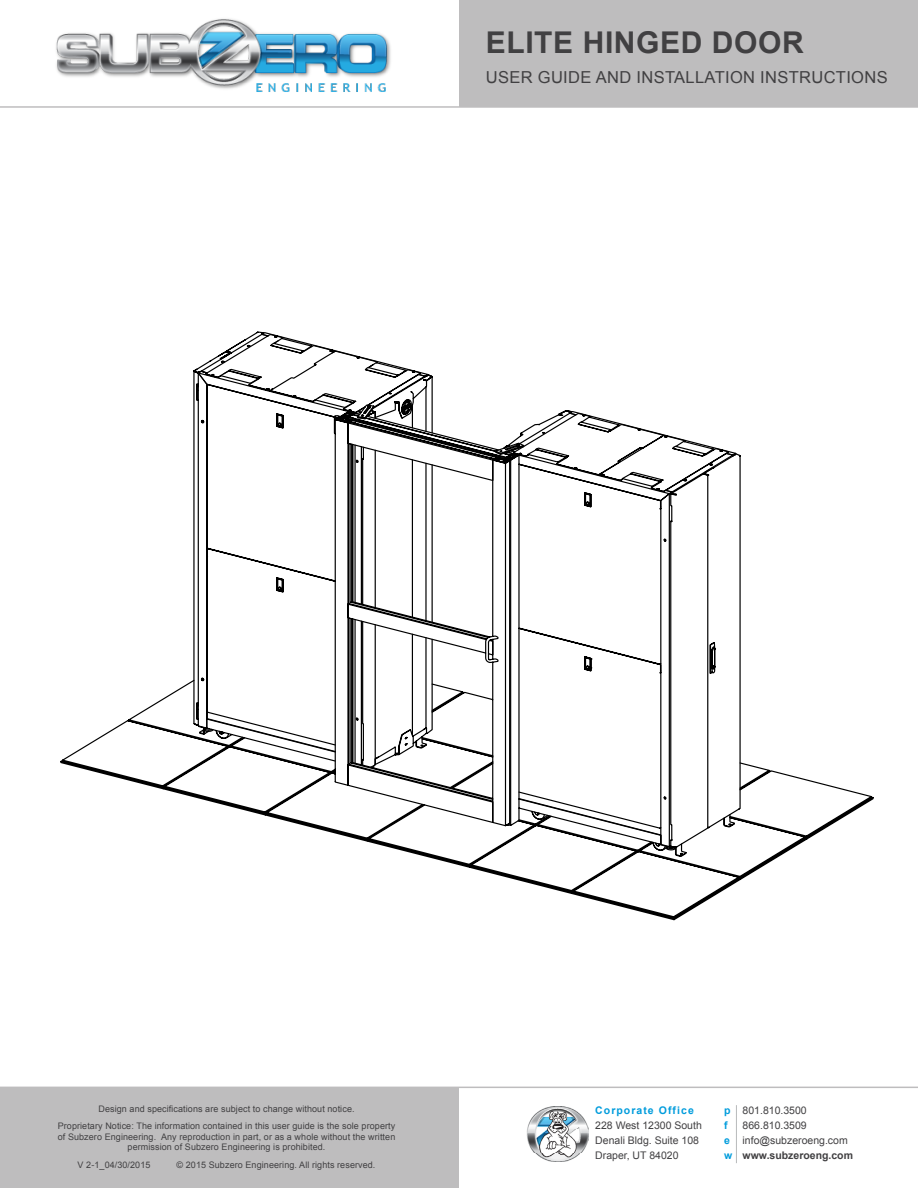
<style>
.page{position:relative;width:918px;height:1188px;background:#fff}
.page>*{position:absolute;margin:0;border:0;box-sizing:border-box;transform-origin:0 0}
.t1{font:700 30px "Arial";letter-spacing:.02em;color:#414042}
.t2{font:16.5px "Arial";letter-spacing:.02em;color:#414042}
.t3{font:10.5px/15px "Arial";color:#414042}
.t4{font:700 10.5px/15px "Arial";letter-spacing:.1em;color:#019cdc}
.t5{font:700 10.5px "Arial";color:#414042}
.t6{font:9px/17.2px "Arial";letter-spacing:.01em;color:#414042;text-align:center}
</style>
<div class="page">
<img style="left:526px;top:1107px;width:62px;height:54px">
<div style="left:0;top:1088px;width:459px;height:100px;background:#bebdbe"></div>
<div style="left:459px;top:0;width:459px;height:107px;background:#bebdbe"></div>
<hr style="left:0;top:1087px;width:918px;height:1px;background:#bebdbe">
<img style="left:56px;top:19px;width:335px;height:73px">
<hr style="left:736px;top:1105px;width:1px;height:58px;background:#b8babc">
<hr style="left:0;top:106px;width:918px;height:2px;background:#bebdbe">
<svg style="left:60px;top:681px;width:132px;height:116px"></svg>
<svg style="left:192px;top:331px;width:241px;height:511px"></svg>
<svg style="left:366px;top:414px;width:508px;height:507px"></svg>
<h1 class="t1" style="left:486px;top:22px;width:319px">ELITE HINGED DOOR</h1>
<h2 class="t2" style="left:486px;top:66px;width:403px">USER GUIDE AND INSTALLATION INSTRUCTIONS</h2>
<p class="t6" style="left:58px;top:1100px;width:339px">Design and specifications are subject to change without notice.<br>Proprietary Notice: The information contained in this user guide is the sole property</p>
<p class="t6" style="left:58px;top:1131px;width:339px;line-height:10.8px">of Subzero Engineering. Any reproduction in part, or as a whole without the written permission of Subzero Engineering is prohibited.</p>
<p class="t6" style="left:78px;top:1156px;width:74px">V 2-1_04/30/2015</p>
<p class="t6" style="left:177px;top:1156px;width:200px">© 2015 Subzero Engineering. All rights reserved.</p>
<p class="t4" style="left:595px;top:1103px;width:100px">Corporate Office</p>
<p class="t3" style="left:595px;top:1118px;width:108px">228 West 12300 South<br>Denali Bldg. Suite 108<br>Draper, UT 84020</p>
<p class="t4" style="left:724px;top:1103px;width:10px">p f e w</p>
<p class="t3" style="left:743px;top:1103px;width:107px">801.810.3500<br>866.810.3509 info@subzeroeng.com</p>
<p class="t5" style="left:743px;top:1148px;width:112px">www.subzeroeng.com</p>
</div>
